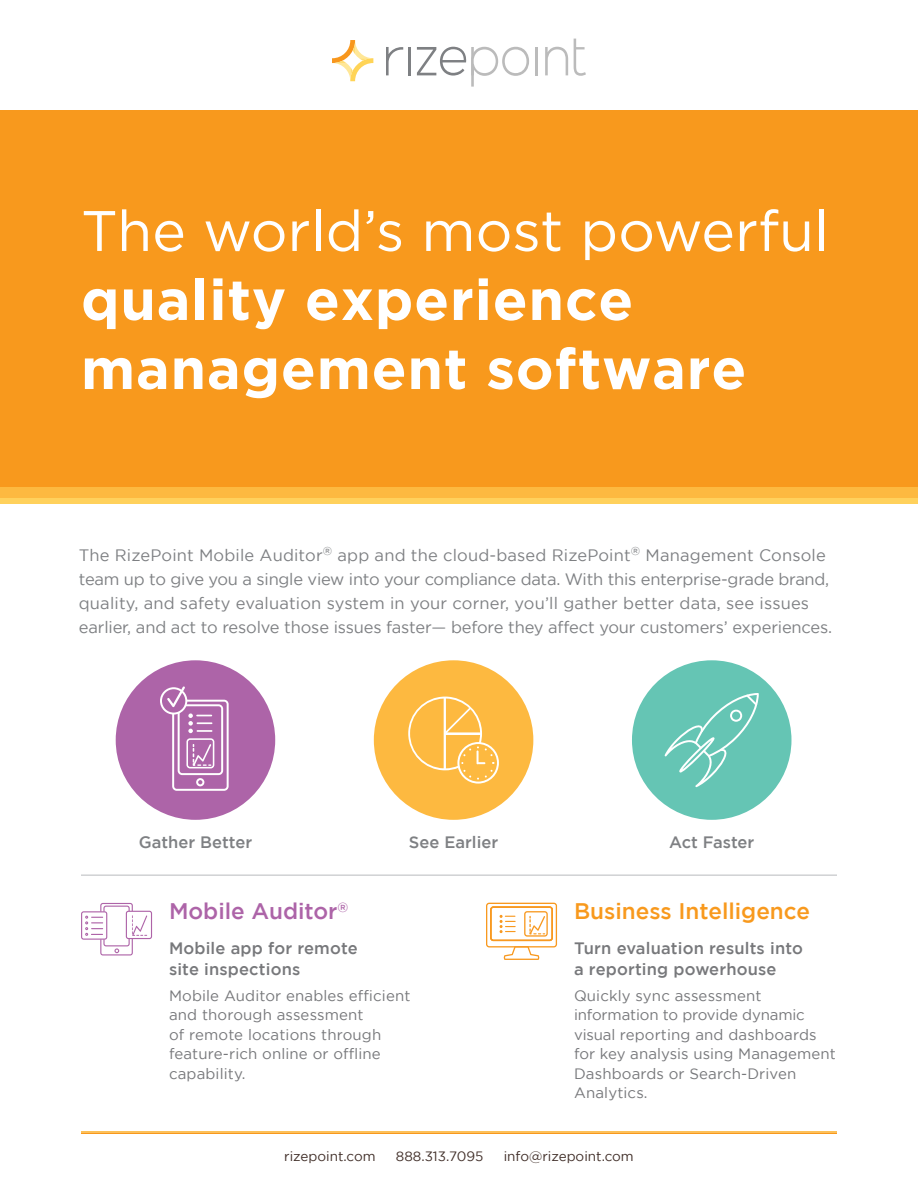
<style>
.page{position:relative;width:918px;height:1188px;background:#fff}
.page>*{position:absolute;margin:0;border:0;box-sizing:border-box;transform-origin:0 0}
.t1{font:700 57px/69px "Gotham";letter-spacing:.015em;color:#fff}
.t2{font:57px "Gotham";color:#fff}
.t3{font:500 22.5px "Gotham";color:#f8991d}
.t4{font:500 22.5px "Gotham";color:#ad64a8}
.t5{font:16.5px/24px "Gotham";letter-spacing:-.01em;color:#7e8083}
.t6{font:500 16.5px/21px "Gotham";letter-spacing:.01em;color:#77787b}
.t7{font:500 16.5px "Gotham";color:#7e8083}
.t8{font:15px/19.5px "Gotham";letter-spacing:.01em;color:#77787b}
.t9{font:13.5px "Gotham";color:#402e28}
</style>
<div class="page">
<hr style="left:81px;top:1132px;width:756px;height:2px;background:#f8991d">
<hr style="left:81px;top:1131px;width:756px;height:2px;background:#fdb940">
<div style="left:0;top:110px;width:918px;height:378px;background:#f8991d"></div>
<hr style="left:408px;top:47px;width:3px;height:28px;background:#7e8083">
<hr style="left:535px;top:47px;width:3px;height:28px;background:#bbb">
<svg style="left:386px;top:47px;width:17px;height:28px"></svg>
<svg style="left:417px;top:47px;width:112px;height:40px"></svg>
<svg style="left:545px;top:47px;width:23px;height:28px"></svg>
<svg style="left:574px;top:39px;width:12px;height:37px"></svg>
<svg style="left:332px;top:40px;width:41px;height:41px"></svg>
<div style="left:0;top:488px;width:918px;height:10px;background:#fdb940"></div>
<div style="left:0;top:498px;width:918px;height:6px;background:#ffd15c"></div>
<div style="left:116px;top:660px;width:159px;height:160px;background:#ad64a8;border-radius:50%"></div>
<svg style="left:160px;top:686px;width:69px;height:105px"></svg>
<div style="left:374px;top:660px;width:159px;height:160px;background:#fdb940;border-radius:50%"></div>
<svg style="left:408px;top:697px;width:91px;height:87px"></svg>
<div style="left:632px;top:660px;width:159px;height:160px;background:#65c5b4;border-radius:50%"></div>
<svg style="left:665px;top:693px;width:94px;height:94px"></svg>
<hr style="left:81px;top:875px;width:756px;height:1px;background:#c0c2c4">
<svg style="left:81px;top:903px;width:71px;height:53px"></svg>
<svg style="left:486px;top:903px;width:71px;height:57px"></svg>
<h1 class="t2" style="left:81px;top:199px;width:750px">The world’s most powerful</h1>
<h1 class="t1" style="left:81px;top:264px;width:667px">quality experience management software</h1>
<p class="t5" style="left:79px;top:543px;width:755px">The RizePoint Mobile Auditor<sup>®</sup> app and the cloud-based RizePoint<sup>®</sup> Management Console team up to give you a single view into your compliance data. With this enterprise-grade brand, quality, and safety evaluation system in your corner, you’ll gather better data, see issues earlier, and act to resolve those issues faster— before they affect your customers’ experiences.</p>
<p class="t7" style="left:139px;top:832px;width:115px">Gather Better</p>
<p class="t7" style="left:409px;top:832px;width:91px">See Earlier</p>
<p class="t7" style="left:669px;top:832px;width:87px">Act Faster</p>
<h2 class="t4" style="left:169px;top:898px;width:181px">Mobile Auditor<sup>®</sup></h2>
<p class="t6" style="left:169px;top:937px;width:190px">Mobile app for remote site inspections</p>
<p class="t8" style="left:169px;top:986px;width:243px">Mobile Auditor enables efficient and thorough assessment<br>of remote locations through feature-rich online or offline capability.</p>
<h2 class="t3" style="left:574px;top:898px;width:238px">Business Intelligence</h2>
<p class="t6" style="left:574px;top:937px;width:230px">Turn evaluation results into a reporting powerhouse</p>
<p class="t8" style="left:574px;top:986px;width:263px">Quickly sync assessment information to provide dynamic visual reporting and dashboards for key analysis using Management<br>Dashboards or Search-Driven<br>Analytics.</p>
<p class="t9" style="left:284px;top:1149px;width:93px">rizepoint.com</p>
<p class="t9" style="left:396px;top:1149px;width:89px">888.313.7095</p>
<p class="t9" style="left:504px;top:1149px;width:132px">info@rizepoint.com</p>
</div>
